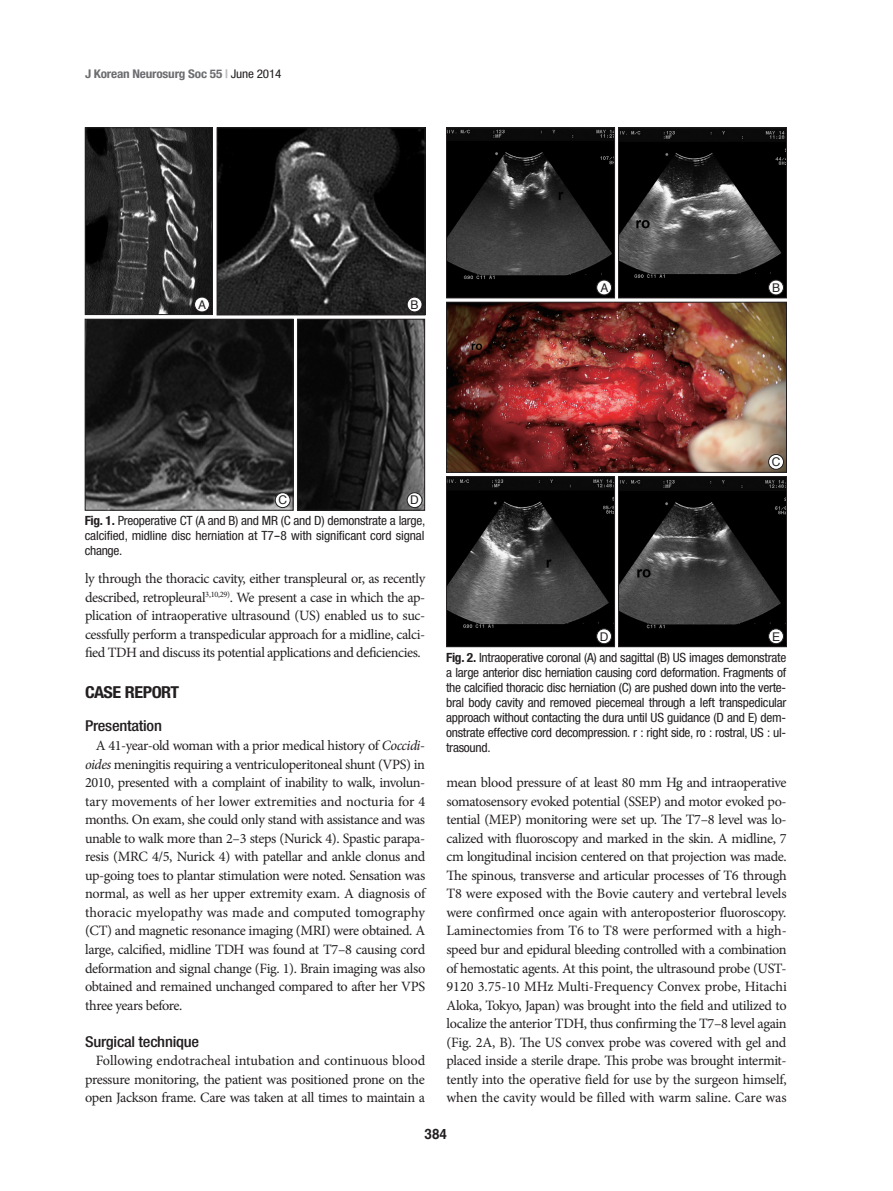
<style>
.page{position:relative;width:893px;height:1191px;background:#fff}
.page>*{position:absolute;margin:0;border:0;box-sizing:border-box;transform-origin:0 0}
.중제_JKNS{font:700 condensed 16.5px "Helvetica Neue LT Std";letter-spacing:-.025em;color:#231f20;scale:1.1 1}
.소제목_JKNS{font:500 condensed 15px "Helvetica Neue LT Std";letter-spacing:-.015em;color:#231f20;scale:1.1 1}
.본문_JKNS{font:14.25px/18.6px "Minion Pro";letter-spacing:-.025em;color:#231f20;text-align:justify}
.t1{font:700 14.25px "Helvetica";color:#231f20;scale:.95 1}
.사진설명_JKNS{font:condensed 12.75px/15px "Helvetica Neue LT Std";letter-spacing:-.02em;color:#231f20;text-align:justify;scale:1.05 1}
.t2{font:700 condensed 12px "Helvetica Neue LT Std";letter-spacing:-.015em;color:#6c6d70;scale:1.1 1}
.t3{font:12px "Helvetica";color:#231f20}
.s1{color:#bcbdc0}
.s2{font-weight:400;color:#231f20}
.s3{font-weight:700}
.s4{font-style:italic}
</style>
<div class="page">
<img style="left:87px;top:321px;width:204px;height:187px">
<div style="left:85px;top:319px;width:208px;height:191px;border:1px solid #231f20"></div>
<img style="left:87px;top:130px;width:124px;height:183px">
<div style="left:85px;top:128px;width:128px;height:187px;border:1px solid #231f20"></div>
<img style="left:299px;top:321px;width:124px;height:187px">
<div style="left:297px;top:319px;width:128px;height:191px;border:1px solid #231f20"></div>
<img style="left:219px;top:130px;width:204px;height:183px">
<div style="left:217px;top:128px;width:208px;height:187px;border:1px solid #231f20"></div>
<div style="left:407px;top:493px;width:15px;height:14px;background:#fff;border-radius:50%"></div>
<div style="left:407px;top:492px;width:15px;height:16px;border:1px solid #231f20;border-radius:50%"></div>
<div style="left:407px;top:297px;width:15px;height:15px;background:#fff;border-radius:50%"></div>
<div style="left:407px;top:297px;width:15px;height:15px;border:1px solid #231f20;border-radius:50%"></div>
<div style="left:275px;top:493px;width:15px;height:14px;background:#fff;border-radius:50%"></div>
<div style="left:275px;top:492px;width:15px;height:16px;border:1px solid #231f20;border-radius:50%"></div>
<div style="left:195px;top:297px;width:14px;height:15px;background:#fff;border-radius:50%"></div>
<div style="left:194px;top:297px;width:16px;height:15px;border:1px solid #231f20;border-radius:50%"></div>
<img style="left:448px;top:478px;width:165px;height:167px">
<div style="left:446px;top:476px;width:169px;height:171px;border:1px solid #231f20"></div>
<img style="left:448px;top:304px;width:337px;height:166px">
<div style="left:446px;top:302px;width:341px;height:170px;border:1px solid #231f20"></div>
<img style="left:448px;top:130px;width:165px;height:166px">
<div style="left:446px;top:128px;width:169px;height:170px;border:1px solid #231f20"></div>
<img style="left:620px;top:478px;width:165px;height:167px">
<div style="left:618px;top:476px;width:169px;height:171px;border:1px solid #231f20"></div>
<img style="left:620px;top:130px;width:165px;height:166px">
<div style="left:618px;top:128px;width:169px;height:170px;border:1px solid #231f20"></div>
<div style="left:769px;top:629px;width:14px;height:14px;background:#fff;border-radius:50%"></div>
<div style="left:768px;top:628px;width:16px;height:16px;border:1px solid #231f20;border-radius:50%"></div>
<div style="left:769px;top:454px;width:14px;height:15px;background:#fff;border-radius:50%"></div>
<div style="left:768px;top:454px;width:16px;height:15px;border:1px solid #231f20;border-radius:50%"></div>
<div style="left:769px;top:280px;width:14px;height:15px;background:#fff;border-radius:50%"></div>
<div style="left:768px;top:280px;width:16px;height:15px;border:1px solid #231f20;border-radius:50%"></div>
<div style="left:597px;top:629px;width:15px;height:14px;background:#fff;border-radius:50%"></div>
<div style="left:596px;top:628px;width:16px;height:16px;border:1px solid #231f20;border-radius:50%"></div>
<div style="left:597px;top:280px;width:15px;height:15px;background:#fff;border-radius:50%"></div>
<div style="left:596px;top:280px;width:16px;height:15px;border:1px solid #231f20;border-radius:50%"></div>
<p class="t2" style="left:85px;top:66px;width:180px">J Korean Neurosurg Soc 55 <span class="s1">|</span> <span class="s2">June 2014</span></p>
<p class="t3" style="left:198px;top:295px;width:10px">A</p>
<p class="t3" style="left:411px;top:295px;width:10px">B</p>
<p class="t3" style="left:600px;top:278px;width:10px">A</p>
<p class="t3" style="left:772px;top:278px;width:10px">B</p>
<p class="t3" style="left:278px;top:491px;width:10px">C</p>
<p class="t3" style="left:410px;top:491px;width:10px">D</p>
<p class="사진설명_JKNS" style="left:85px;top:513px;width:326px"><span class="s3">Fig. 1.</span> Preoperative CT (A and B) and MR (C and D) demonstrate a large, calcified, midline disc herniation at T7--8 with significant cord signal change.</p>
<p class="본문_JKNS" style="left:85px;top:569px;width:342px">ly through the thoracic cavity, either transpleural or, as recently described, retropleural<sup>3,10,29)</sup>. We present a case in which the ap&shy;plication of intraoperative ultrasound (US) enabled us to suc&shy;cessfully perform a transpedicular approach for a midline, calci&shy;fied TDH and discuss its potential applications and deficiencies.</p>
<p class="중제_JKNS" style="left:85px;top:682px;width:87px">CASE REPORT</p>
<p class="소제목_JKNS" style="left:85px;top:717px;width:71px">Presentation</p>
<p class="본문_JKNS" style="left:85px;top:736px;width:342px;text-indent:11px">A 41-year-old woman with a prior medical history of <span class="s4">Coccidi&shy;oides</span> meningitis requiring a ventriculoperitoneal shunt (VPS) in 2010, presented with a complaint of inability to walk, involun&shy;tary movements of her lower extremities and nocturia for 4 months. On exam, she could only stand with assistance and was unable to walk more than 2–3 steps (Nurick 4). Spastic parapa&shy;resis (MRC 4/5, Nurick 4) with patellar and ankle clonus and up-going toes to plantar stimulation were noted. Sensation was normal, as well as her upper extremity exam. A diagnosis of thoracic myelopathy was made and computed tomography (CT) and magnetic resonance imaging (MRI) were obtained. A large, calcified, midline TDH was found at T7–8 causing cord deformation and signal change (Fig. 1). Brain imaging was also obtained and remained unchanged compared to after her VPS three years before.</p>
<p class="소제목_JKNS" style="left:85px;top:1032px;width:105px">Surgical technique</p>
<p class="본문_JKNS" style="left:85px;top:1051px;width:342px;text-indent:11px">Following endotracheal intubation and continuous blood pressure monitoring, the patient was positioned prone on the open Jackson frame. Care was taken at all times to maintain a</p>
<p class="t3" style="left:600px;top:627px;width:10px">D</p>
<p class="t3" style="left:772px;top:453px;width:10px">C</p>
<p class="t3" style="left:772px;top:627px;width:10px">E</p>
<p class="사진설명_JKNS" style="left:446px;top:649px;width:326px"><span class="s3">Fig. 2.</span> Intraoperative coronal (A) and sagittal (B) US images demonstrate a large anterior disc herniation causing cord deformation. Fragments of the calcified thoracic disc herniation (C) are pushed down into the verte&shy;bral body cavity and removed piecemeal through a left transpedicular approach without contacting the dura until US guidance (D and E) dem&shy;onstrate effective cord decompression. r : right side, ro : rostral, US : ul&shy;trasound.</p>
<p class="본문_JKNS" style="left:446px;top:773px;width:342px">mean blood pressure of at least 80 mm Hg and intraoperative somatosensory evoked potential (SSEP) and motor evoked po&shy;tential (MEP) monitoring were set up. The T7–8 level was lo&shy;calized with fluoroscopy and marked in the skin. A midline, 7 cm longitudinal incision centered on that projection was made.<br>The spinous, transverse and articular processes of T6 through T8 were exposed with the Bovie cautery and vertebral levels were confirmed once again with anteroposterior fluoroscopy.<br>Laminectomies from T6 to T8 were performed with a high&shy;speed bur and epidural bleeding controlled with a combination of hemostatic agents. At this point, the ultrasound probe (UST-9120 3.75-10 MHz Multi-Frequency Convex probe, Hitachi Aloka, Tokyo, Japan) was brought into the field and utilized to localize the anterior TDH, thus confirming the T7–8 level again (Fig. 2A, B). The US convex probe was covered with gel and placed inside a sterile drape. This probe was brought intermit&shy;tently into the operative field for use by the surgeon himself, when the cavity would be filled with warm saline. Care was</p>
<p class="t1" style="left:425px;top:1123px;width:25px">384</p>
</div>
